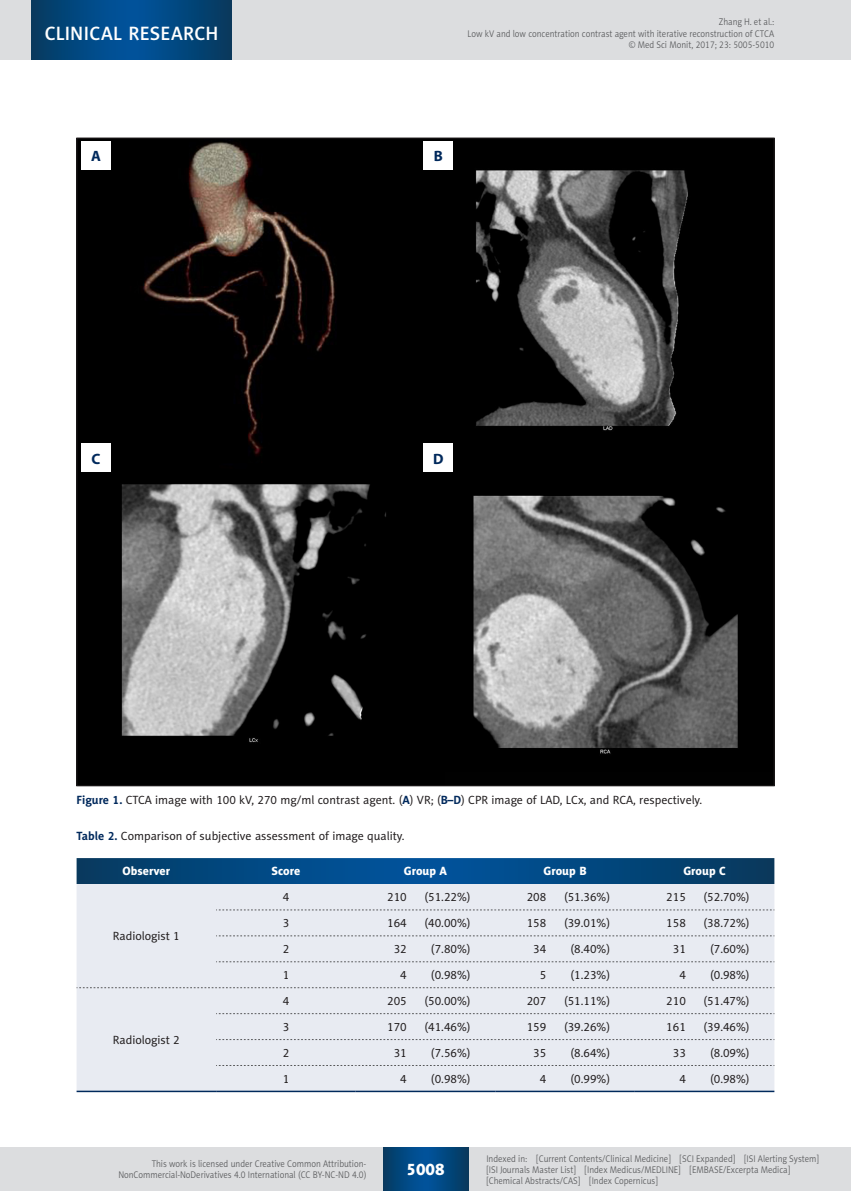
<style>
.page{position:relative;width:851px;height:1191px;background:#fff}
.page>*{position:absolute;margin:0;border:0;box-sizing:border-box;transform-origin:0 0}
.t1{font:19.5px "Naomi Sans EFN Medium";letter-spacing:.015em;color:#fff}
.t2{font:16.5px "Naomi Sans EFN Heavy";color:#fff}
.t3{font:700 15px "Myriad Pro";color:#00295c}
.MSM_Tabela_zawartosc{font:12px "Naomi Sans EFN";color:#231f20}
.MSM_Rycina_tytul{font:12px "Naomi Sans EFN";color:#231f20}
.MSM_Tabela_tytul{font:12px "Naomi Sans EFN";color:#231f20}
.MSM_Tabela_Head{font:12px "Naomi Sans EFN Heavy";color:#fff}
.t4{font:9.75px/11.2px "Naomi Sans EFN Light";color:#57585a;text-align:right;scale:.9 1}
.s1{font-weight:700;color:#00295c}
</style>
<div class="page">
<svg style="left:77px;top:858px;width:697px;height:26px;background:#03477f"></svg>
<div style="left:77px;top:884px;width:697px;height:206px;background:#e8ebf2"></div>
<svg style="left:216px;top:909px;width:558px;height:1px"></svg>
<svg style="left:216px;top:935px;width:558px;height:1px"></svg>
<svg style="left:216px;top:961px;width:558px;height:1px"></svg>
<svg style="left:216px;top:1013px;width:558px;height:1px"></svg>
<svg style="left:216px;top:1039px;width:558px;height:1px"></svg>
<svg style="left:216px;top:1065px;width:558px;height:1px"></svg>
<hr style="left:216px;top:1090px;width:139px;height:2px;background:#00295c">
<hr style="left:355px;top:1090px;width:140px;height:2px;background:#00295c">
<hr style="left:495px;top:1090px;width:139px;height:2px;background:#00295c">
<hr style="left:634px;top:1090px;width:140px;height:2px;background:#00295c">
<svg style="left:77px;top:987px;width:697px;height:1px"></svg>
<hr style="left:77px;top:1090px;width:139px;height:2px;background:#00295c">
<img style="left:79px;top:140px;width:693px;height:644px">
<div style="left:81px;top:142px;width:30px;height:28px;background:#fff"></div>
<div style="left:81px;top:444px;width:30px;height:28px;background:#fff"></div>
<div style="left:423px;top:142px;width:30px;height:28px;background:#fff"></div>
<div style="left:423px;top:444px;width:30px;height:28px;background:#fff"></div>
<div style="left:0;top:1148px;width:850px;height:43px;background:#dcdddf"></div>
<svg style="left:383px;top:1147px;width:85px;height:43px;background:#02477e"></svg>
<div style="left:0;top:0;width:850px;height:60px;background:#dcdddf"></div>
<hr style="left:850px;top:0;width:1px;height:60px;background:#dcdddf">
<svg style="left:32px;top:0;width:200px;height:60px;background:#02477e"></svg>
<h1 class="t1" style="left:45px;top:22px;width:175px">CLINICAL RESEARCH</h1>
<p class="t3" style="left:91px;top:147px;width:11px">A</p>
<p class="t3" style="left:91px;top:449px;width:10px">C</p>
<p class="t4" style="left:467px;top:16px;width:342px">Zhang H. et al.:<br>Low kV and low concentration contrast agent with iterative reconstruction of CTCA © Med Sci Monit, 2017; 23: 5005-5010</p>
<p class="t3" style="left:433px;top:147px;width:11px">B</p>
<p class="t3" style="left:433px;top:449px;width:12px">D</p>
<p class="MSM_Rycina_tytul" style="left:77px;top:793px;width:627px"><span class="s1">Figure 1.</span> CTCA image with 100 kV, 270 mg/ml contrast agent. (<span class="s1">A</span>) VR; (<span class="s1">B–D</span>) CPR image of LAD, LCx, and RCA, respectively.</p>
<p class="MSM_Tabela_tytul" style="left:77px;top:829px;width:329px"><span class="s1">Table 2.</span> Comparison of subjective assessment of image quality.</p>
<p class="MSM_Tabela_Head" style="left:123px;top:864px;width:49px">Observer</p>
<p class="MSM_Tabela_Head" style="left:271px;top:864px;width:30px">Score</p>
<p class="MSM_Tabela_Head" style="left:404px;top:864px;width:45px">Group A</p>
<p class="MSM_Tabela_Head" style="left:543px;top:864px;width:44px">Group B</p>
<p class="MSM_Tabela_Head" style="left:683px;top:864px;width:44px">Group C</p>
<p class="MSM_Tabela_zawartosc" style="left:113px;top:929px;width:68px">Radiologist 1</p>
<p class="MSM_Tabela_zawartosc" style="left:113px;top:1033px;width:68px">Radiologist 2</p>
<p class="MSM_Tabela_zawartosc" style="left:282px;top:890px;width:8px">4</p>
<p class="MSM_Tabela_zawartosc" style="left:387px;top:890px;width:21px">210</p>
<p class="MSM_Tabela_zawartosc" style="left:424px;top:890px;width:48px">(51.22%)</p>
<p class="MSM_Tabela_zawartosc" style="left:526px;top:890px;width:21px">208</p>
<p class="MSM_Tabela_zawartosc" style="left:564px;top:890px;width:48px">(51.36%)</p>
<p class="MSM_Tabela_zawartosc" style="left:666px;top:890px;width:21px">215</p>
<p class="MSM_Tabela_zawartosc" style="left:703px;top:890px;width:48px">(52.70%)</p>
<p class="MSM_Tabela_zawartosc" style="left:282px;top:916px;width:8px">3</p>
<p class="MSM_Tabela_zawartosc" style="left:387px;top:916px;width:21px">164</p>
<p class="MSM_Tabela_zawartosc" style="left:424px;top:916px;width:48px">(40.00%)</p>
<p class="MSM_Tabela_zawartosc" style="left:526px;top:916px;width:21px">158</p>
<p class="MSM_Tabela_zawartosc" style="left:564px;top:916px;width:48px">(39.01%)</p>
<p class="MSM_Tabela_zawartosc" style="left:666px;top:916px;width:21px">158</p>
<p class="MSM_Tabela_zawartosc" style="left:703px;top:916px;width:48px">(38.72%)</p>
<p class="MSM_Tabela_zawartosc" style="left:282px;top:942px;width:8px">2</p>
<p class="MSM_Tabela_zawartosc" style="left:393px;top:942px;width:15px">32</p>
<p class="MSM_Tabela_zawartosc" style="left:431px;top:942px;width:41px">(7.80%)</p>
<p class="MSM_Tabela_zawartosc" style="left:533px;top:942px;width:15px">34</p>
<p class="MSM_Tabela_zawartosc" style="left:570px;top:942px;width:41px">(8.40%)</p>
<p class="MSM_Tabela_zawartosc" style="left:672px;top:942px;width:15px">31</p>
<p class="MSM_Tabela_zawartosc" style="left:710px;top:942px;width:41px">(7.60%)</p>
<p class="MSM_Tabela_zawartosc" style="left:282px;top:968px;width:8px">1</p>
<p class="MSM_Tabela_zawartosc" style="left:400px;top:968px;width:8px">4</p>
<p class="MSM_Tabela_zawartosc" style="left:431px;top:968px;width:41px">(0.98%)</p>
<p class="MSM_Tabela_zawartosc" style="left:539px;top:968px;width:8px">5</p>
<p class="MSM_Tabela_zawartosc" style="left:570px;top:968px;width:41px">(1.23%)</p>
<p class="MSM_Tabela_zawartosc" style="left:679px;top:968px;width:8px">4</p>
<p class="MSM_Tabela_zawartosc" style="left:710px;top:968px;width:41px">(0.98%)</p>
<p class="MSM_Tabela_zawartosc" style="left:282px;top:994px;width:8px">4</p>
<p class="MSM_Tabela_zawartosc" style="left:387px;top:994px;width:21px">205</p>
<p class="MSM_Tabela_zawartosc" style="left:424px;top:994px;width:48px">(50.00%)</p>
<p class="MSM_Tabela_zawartosc" style="left:526px;top:994px;width:21px">207</p>
<p class="MSM_Tabela_zawartosc" style="left:564px;top:994px;width:48px">(51.11%)</p>
<p class="MSM_Tabela_zawartosc" style="left:666px;top:994px;width:21px">210</p>
<p class="MSM_Tabela_zawartosc" style="left:703px;top:994px;width:48px">(51.47%)</p>
<p class="MSM_Tabela_zawartosc" style="left:282px;top:1020px;width:8px">3</p>
<p class="MSM_Tabela_zawartosc" style="left:387px;top:1020px;width:21px">170</p>
<p class="MSM_Tabela_zawartosc" style="left:424px;top:1020px;width:48px">(41.46%)</p>
<p class="MSM_Tabela_zawartosc" style="left:526px;top:1020px;width:21px">159</p>
<p class="MSM_Tabela_zawartosc" style="left:564px;top:1020px;width:48px">(39.26%)</p>
<p class="MSM_Tabela_zawartosc" style="left:666px;top:1020px;width:21px">161</p>
<p class="MSM_Tabela_zawartosc" style="left:703px;top:1020px;width:48px">(39.46%)</p>
<p class="MSM_Tabela_zawartosc" style="left:282px;top:1046px;width:8px">2</p>
<p class="MSM_Tabela_zawartosc" style="left:393px;top:1046px;width:15px">31</p>
<p class="MSM_Tabela_zawartosc" style="left:431px;top:1046px;width:41px">(7.56%)</p>
<p class="MSM_Tabela_zawartosc" style="left:533px;top:1046px;width:15px">35</p>
<p class="MSM_Tabela_zawartosc" style="left:570px;top:1046px;width:41px">(8.64%)</p>
<p class="MSM_Tabela_zawartosc" style="left:672px;top:1046px;width:15px">33</p>
<p class="MSM_Tabela_zawartosc" style="left:710px;top:1046px;width:41px">(8.09%)</p>
<p class="MSM_Tabela_zawartosc" style="left:282px;top:1071px;width:8px">1</p>
<p class="MSM_Tabela_zawartosc" style="left:400px;top:1071px;width:8px">4</p>
<p class="MSM_Tabela_zawartosc" style="left:431px;top:1071px;width:41px">(0.98%)</p>
<p class="MSM_Tabela_zawartosc" style="left:539px;top:1071px;width:8px">4</p>
<p class="MSM_Tabela_zawartosc" style="left:570px;top:1071px;width:41px">(0.99%)</p>
<p class="MSM_Tabela_zawartosc" style="left:679px;top:1071px;width:8px">4</p>
<p class="MSM_Tabela_zawartosc" style="left:710px;top:1071px;width:41px">(0.98%)</p>
<p class="t4" style="left:118px;top:1158px;width:277px">This work is licensed under Creative Common Attribution-<br>NonCommercial-NoDerivatives 4.0 International (CC BY-NC-ND 4.0)</p>
<h2 class="t2" style="left:406px;top:1159px;width:40px">5008</h2>
<p class="t4" style="left:486px;top:1152px;width:371px;text-align:left">Indexed in: [Current Contents/Clinical Medicine] [SCI Expanded] [ISI Alerting System] [ISI Journals Master List] [Index Medicus/MEDLINE] [EMBASE/Excerpta Medica] [Chemical Abstracts/CAS] [Index Copernicus]</p>
</div>
